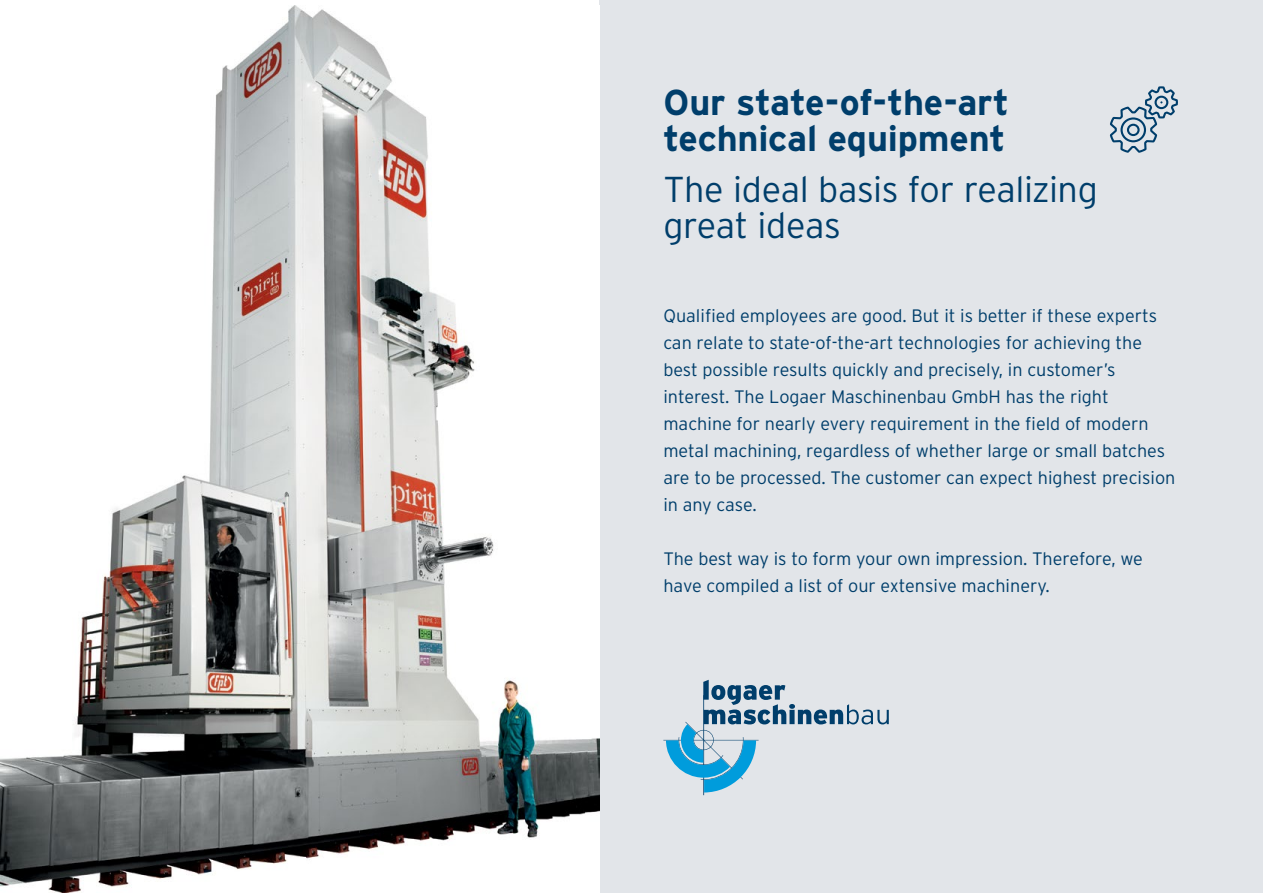
<style>
.page{position:relative;width:1263px;height:893px;background:#fff}
.page>*{position:absolute;margin:0;border:0;box-sizing:border-box;transform-origin:0 0}
.t1{font:700 36px/36px "Interstate";letter-spacing:-.005em;color:#003e6b}
.t2{font:300 36px/36px "Interstate";letter-spacing:-.01em;color:#003e6b}
.t3{font:300 18px/27px "Interstate";color:#003e6b}
</style>
<div class="page">
<div style="left:600px;top:0;width:663px;height:893px;background:#e2e5e9"></div>
<svg style="left:1110px;top:86px;width:68px;height:67px"></svg>
<svg style="left:663px;top:680px;width:226px;height:115px"></svg>
<img style="left:0;top:6px;width:600px;height:887px">
<h1 class="t1" style="left:663px;top:84px;width:347px">Our state-of-the-art technical equipment</h1>
<h1 class="t2" style="left:663px;top:171px;width:436px">The ideal basis for realizing great ideas</h1>
<p class="t3" style="left:663px;top:302px;width:513px">Qualified employees are good. But it is better if these experts can relate to state-of-the-art technologies for achieving the best possible results quickly and precisely, in customer’s interest. The Logaer Maschinenbau GmbH has the right machine for nearly every requirement in the field of modern metal machining, regardless of whether large or small batches are to be processed. The customer can expect highest precision in any case.</p>
<p class="t3" style="left:663px;top:545px;width:481px">The best way is to form your own impression. Therefore, we have compiled a list of our extensive machinery.</p>
</div>
